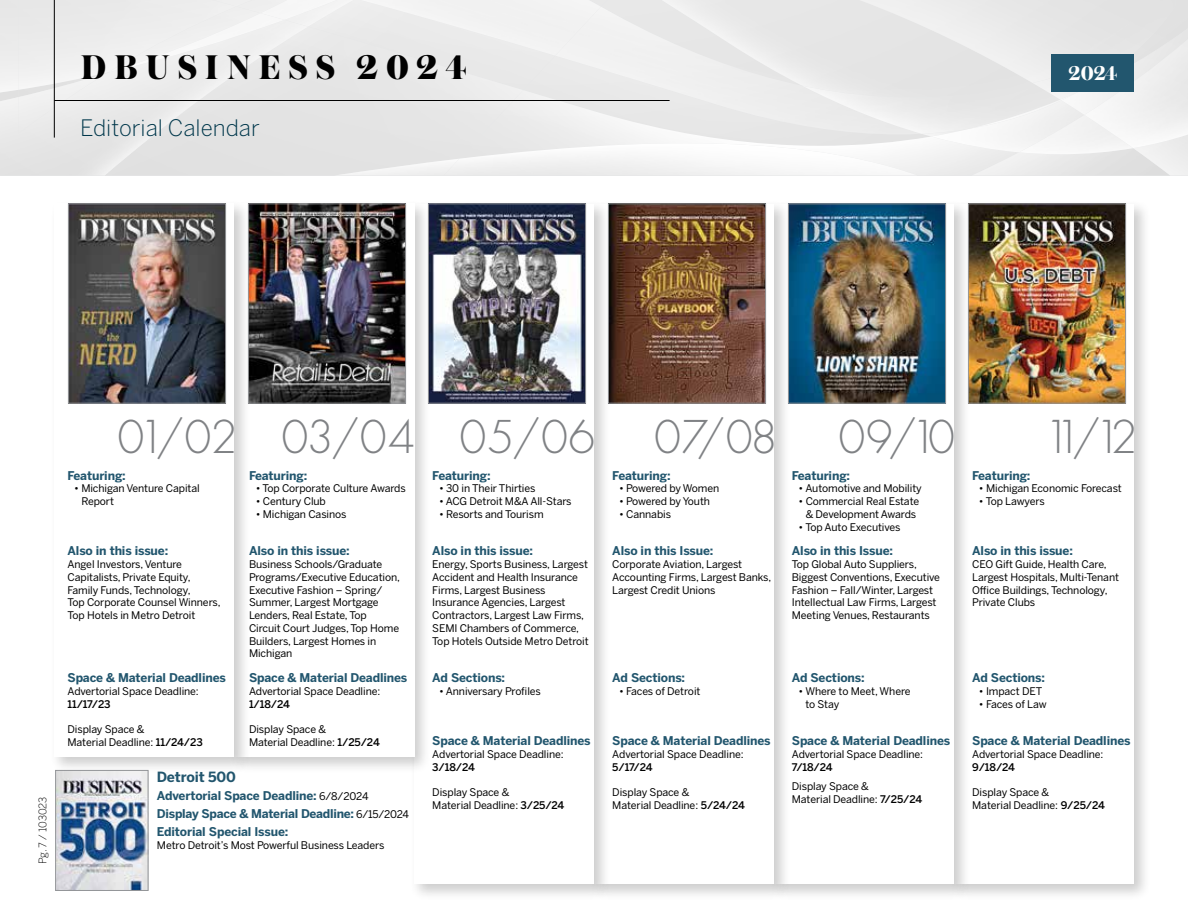
<style>
.page{position:relative;width:1188px;height:918px;background:#fff}
.page>*{position:absolute;margin:0;border:0;box-sizing:border-box;transform-origin:0 0}
.t1{font:300 45px "Futura";letter-spacing:-.01em;color:#808285}
.t2{font:800 36px "Austin";letter-spacing:.215em;color:#000}
.t3{font:300 22.5px "Benton Sans";color:#00374b}
.t4{font:700 21px "Austin";color:#fff}
.t5{font:700 13.95px "Benton Sans";letter-spacing:-.01em;color:#22566e}
.t6{font:700 12px/18px "Benton Sans";letter-spacing:-.01em;color:#22566e}
.t7{font:10.5px/12.8px "Benton Sans";letter-spacing:-.01em;color:#000}
.t8{font:500 10.5px "Benton Sans";letter-spacing:-.03em;color:#000}
.t9{font:300 10.5px "Benton Sans";letter-spacing:-.02em;color:#000}
.s1{font-weight:500}
.s2{font-weight:400;font-size:10.5px;color:#000}
</style>
<div class="page">
<div style="left:950px;top:200px;width:201px;height:701px;background:#000;opacity:.2"></div>
<div style="left:954px;top:204px;width:180px;height:680px;background:#fff"></div>
<div style="left:770px;top:200px;width:201px;height:701px;background:#000;opacity:.2"></div>
<div style="left:774px;top:204px;width:180px;height:680px;background:#fff"></div>
<div style="left:590px;top:200px;width:201px;height:701px;background:#000;opacity:.2"></div>
<div style="left:594px;top:204px;width:180px;height:680px;background:#fff"></div>
<div style="left:410px;top:200px;width:201px;height:701px;background:#000;opacity:.2"></div>
<div style="left:414px;top:204px;width:180px;height:680px;background:#fff"></div>
<div style="left:230px;top:200px;width:201px;height:574px;background:#000;opacity:.2"></div>
<div style="left:234px;top:204px;width:180px;height:553px;background:#fff"></div>
<div style="left:50px;top:200px;width:201px;height:574px;background:#000;opacity:.2"></div>
<div style="left:54px;top:204px;width:180px;height:553px;background:#fff"></div>
<div style="left:18px;top:0;width:218px;height:20px;background:#e9e9e9"></div>
<img style="left:1019px;top:115px;width:114px;height:39px">
<img style="left:1133px;top:148px;width:55px;height:28px">
<div style="left:1084px;top:39px;width:104px;height:109px;background:#f1f1f1"></div>
<img style="left:261px;top:0;width:76px;height:20px">
<div style="left:308px;top:27px;width:215px;height:149px;background:#e6e6e6"></div>
<div style="left:111px;top:13px;width:173px;height:59px;background:#efefef"></div>
<img style="left:18px;top:73px;width:89px;height:61px">
<img style="left:444px;top:143px;width:474px;height:33px">
<img style="left:334px;top:159px;width:125px;height:17px">
<div style="left:360px;top:0;width:241px;height:56px;background:#eeeeef"></div>
<img style="left:802px;top:83px;width:258px;height:51px">
<img style="left:971px;top:100px;width:90px;height:28px">
<img style="left:859px;top:0;width:317px;height:83px">
<img style="left:1033px;top:40px;width:115px;height:60px">
<img style="left:1060px;top:93px;width:17px;height:7px">
<hr style="left:54px;top:0;width:1px;height:138px;background:#000">
<div style="left:1052px;top:54px;width:82px;height:37px;background:#22566e"></div>
<hr style="left:54px;top:100px;width:616px;height:1px;background:#000">
<img style="left:70px;top:206px;width:154px;height:195px">
<div style="left:68px;top:204px;width:158px;height:199px;border:1px solid #939598"></div>
<img style="left:250px;top:206px;width:154px;height:195px">
<div style="left:248px;top:204px;width:158px;height:199px;border:1px solid #939598"></div>
<img style="left:430px;top:206px;width:154px;height:195px">
<div style="left:428px;top:204px;width:158px;height:199px;border:1px solid #939598"></div>
<img style="left:610px;top:206px;width:154px;height:195px">
<div style="left:608px;top:204px;width:158px;height:199px;border:1px solid #939598"></div>
<img style="left:790px;top:206px;width:154px;height:195px">
<div style="left:788px;top:204px;width:158px;height:199px;border:1px solid #939598"></div>
<img style="left:970px;top:206px;width:154px;height:195px">
<div style="left:968px;top:204px;width:158px;height:199px;border:1px solid #939598"></div>
<img style="left:57px;top:772px;width:89px;height:117px">
<div style="left:55px;top:770px;width:93px;height:121px;border:1px solid #939598"></div>
<h2 class="t2" style="left:81px;top:42px;width:388px">DBUSINESS 2024</h2>
<h3 class="t3" style="left:80px;top:114px;width:181px">Editorial Calendar</h3>
<h3 class="t4" style="left:1069px;top:59px;width:50px">2024</h3>
<p class="t9" style="left:37px;top:864px;width:69px;rotate:-90deg">Pg. 7 / 103023</p>
<h1 class="t1" style="left:117px;top:407px;width:480px">01/02 03/04 05/06</h1>
<h1 class="t1" style="left:653px;top:407px;width:124px">07/08</h1>
<h1 class="t1" style="left:838px;top:407px;width:119px">09/10</h1>
<h1 class="t1" style="left:1050px;top:407px;width:87px">11/12</h1>
<p class="t6" style="left:68px;top:466px;width:60px">Featuring:</p>
<p class="t7" style="left:81px;top:482px;width:120px;text-indent:-7px">• Michigan Venture Capital<br>Report</p>
<p class="t6" style="left:68px;top:542px;width:102px">Also in this issue:</p>
<p class="t7" style="left:68px;top:558px;width:155px">Angel Investors, Venture<br>Capitalists, Private Equity,<br>Family Funds, Technology,<br>Top Corporate Counsel Winners,<br>Top Hotels in Metro Detroit</p>
<p class="t6" style="left:249px;top:466px;width:60px">Featuring:</p>
<p class="t7" style="left:256px;top:482px;width:152px">• Top Corporate Culture Awards</p>
<p class="t7" style="left:256px;top:495px;width:72px">• Century Club</p>
<p class="t7" style="left:256px;top:508px;width:92px">• Michigan Casinos</p>
<p class="t6" style="left:249px;top:542px;width:102px">Also in this issue:</p>
<p class="t7" style="left:249px;top:558px;width:152px">Business Schools/Graduate<br>Programs/Executive Education,<br>Executive Fashion – Spring/<br>Summer, Largest Mortgage<br>Lenders, Real Estate, Top<br>Circuit Court Judges, Top Home<br>Builders, Largest Homes in<br>Michigan</p>
<p class="t6" style="left:249px;top:669px;width:160px">Space &amp; Material Deadlines</p>
<p class="t7" style="left:249px;top:685px;width:133px">Advertorial Space Deadline:</p>
<p class="t8" style="left:249px;top:698px;width:42px">1/18/24</p>
<p class="t7" style="left:249px;top:723px;width:132px">Display Space &amp;<br>Material Deadline: <span class="s1">1/25/24</span></p>
<p class="t6" style="left:432px;top:466px;width:60px">Featuring:</p>
<p class="t7" style="left:439px;top:482px;width:98px">• 30 in Their Thirties</p>
<p class="t7" style="left:439px;top:495px;width:134px">• ACG Detroit M&amp;A All-Stars</p>
<p class="t7" style="left:439px;top:508px;width:106px">• Resorts and Tourism</p>
<p class="t6" style="left:432px;top:542px;width:102px">Also in this issue:</p>
<p class="t7" style="left:432px;top:558px;width:158px">Energy, Sports Business, Largest<br>Accident and Health Insurance<br>Firms, Largest Business<br>Insurance Agencies, Largest<br>Contractors, Largest Law Firms,<br>SEMI Chambers of Commerce,<br>Top Hotels Outside Metro Detroit</p>
<p class="t6" style="left:432px;top:669px;width:74px">Ad Sections:</p>
<p class="t7" style="left:439px;top:685px;width:103px">• Anniversary Profiles</p>
<p class="t6" style="left:432px;top:732px;width:160px">Space &amp; Material Deadlines</p>
<p class="t7" style="left:432px;top:748px;width:133px">Advertorial Space Deadline:</p>
<p class="t8" style="left:432px;top:761px;width:44px">3/18/24</p>
<p class="t7" style="left:432px;top:786px;width:134px">Display Space &amp;<br>Material Deadline: <span class="s1">3/25/24</span></p>
<p class="t6" style="left:612px;top:466px;width:60px">Featuring:</p>
<p class="t7" style="left:619px;top:482px;width:102px">• Powered by Women</p>
<p class="t7" style="left:619px;top:495px;width:92px">• Powered by Youth</p>
<p class="t7" style="left:619px;top:508px;width:54px">• Cannabis</p>
<p class="t6" style="left:612px;top:542px;width:103px">Also in this Issue:</p>
<p class="t7" style="left:612px;top:558px;width:161px">Corporate Aviation, Largest<br>Accounting Firms, Largest Banks,<br>Largest Credit Unions</p>
<p class="t6" style="left:792px;top:466px;width:60px">Featuring:</p>
<p class="t7" style="left:799px;top:482px;width:125px">• Automotive and Mobility</p>
<p class="t7" style="left:799px;top:495px;width:122px;text-align:center">• Commercial Real Estate &amp; Development Awards</p>
<p class="t7" style="left:799px;top:520px;width:103px">• Top Auto Executives</p>
<p class="t6" style="left:792px;top:542px;width:103px">Also in this Issue:</p>
<p class="t7" style="left:792px;top:558px;width:150px">Top Global Auto Suppliers,<br>Biggest Conventions, Executive<br>Fashion – Fall/Winter, Largest<br>Intellectual Law Firms, Largest<br>Meeting Venues, Restaurants</p>
<p class="t6" style="left:972px;top:466px;width:60px">Featuring:</p>
<p class="t7" style="left:979px;top:482px;width:144px">• Michigan Economic Forecast</p>
<p class="t7" style="left:979px;top:495px;width:67px">• Top Lawyers</p>
<p class="t6" style="left:972px;top:542px;width:102px">Also in this issue:</p>
<p class="t7" style="left:972px;top:558px;width:148px">CEO Gift Guide, Health Care,<br>Largest Hospitals, Multi-Tenant<br>Office Buildings, Technology,<br>Private Clubs</p>
<p class="t6" style="left:68px;top:669px;width:160px">Space &amp; Material Deadlines</p>
<p class="t7" style="left:68px;top:685px;width:133px">Advertorial Space Deadline:</p>
<p class="t8" style="left:68px;top:698px;width:45px">11/17/23</p>
<p class="t7" style="left:68px;top:723px;width:137px">Display Space &amp;<br>Material Deadline: <span class="s1">11/24/23</span></p>
<p class="t6" style="left:612px;top:669px;width:74px">Ad Sections:</p>
<p class="t7" style="left:619px;top:685px;width:83px">• Faces of Detroit</p>
<p class="t6" style="left:792px;top:669px;width:74px">Ad Sections:</p>
<p class="t7" style="left:805px;top:685px;width:107px;text-indent:-7px">• Where to Meet, Where to Stay</p>
<p class="t6" style="left:792px;top:732px;width:160px">Space &amp; Material Deadlines</p>
<p class="t7" style="left:792px;top:748px;width:133px">Advertorial Space Deadline:</p>
<p class="t8" style="left:792px;top:761px;width:42px">7/18/24</p>
<p class="t7" style="left:792px;top:780px;width:132px">Display Space &amp;<br>Material Deadline: <span class="s1">7/25/24</span></p>
<p class="t6" style="left:972px;top:669px;width:74px">Ad Sections:</p>
<p class="t7" style="left:979px;top:685px;width:65px">• Impact DET</p>
<p class="t7" style="left:979px;top:697px;width:69px">• Faces of Law</p>
<p class="t6" style="left:972px;top:732px;width:160px">Space &amp; Material Deadlines</p>
<p class="t7" style="left:972px;top:748px;width:133px">Advertorial Space Deadline:</p>
<p class="t8" style="left:972px;top:761px;width:44px">9/18/24</p>
<p class="t7" style="left:972px;top:786px;width:134px">Display Space &amp;<br>Material Deadline: <span class="s1">9/25/24</span></p>
<p class="t6" style="left:612px;top:732px;width:160px">Space &amp; Material Deadlines</p>
<p class="t7" style="left:612px;top:748px;width:133px">Advertorial Space Deadline:</p>
<p class="t8" style="left:612px;top:761px;width:42px">5/17/24</p>
<p class="t7" style="left:612px;top:786px;width:134px">Display Space &amp;<br>Material Deadline: <span class="s1">5/24/24</span></p>
<h3 class="t5" style="left:157px;top:769px;width:81px">Detroit 500</h3>
<p class="t6" style="left:157px;top:787px;width:254px">Advertorial Space Deadline: <span class="s2">6/8/2024<br></span>Display Space &amp; Material Deadline: <span class="s2">6/15/2024<br></span>Editorial Special Issue:</p>
<p class="t7" style="left:157px;top:839px;width:229px">Metro Detroit’s Most Powerful Business Leaders</p>
</div>
